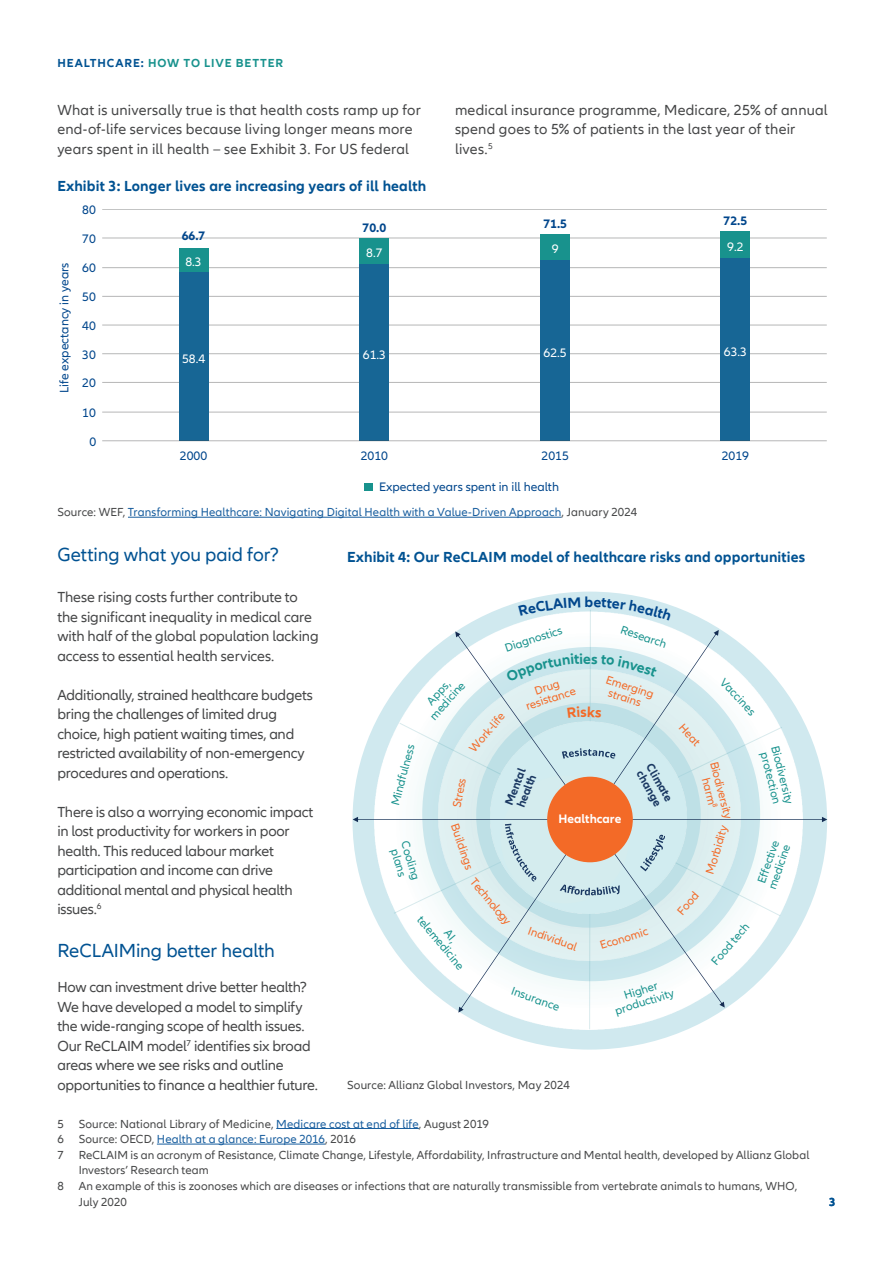
<style>
.page{position:relative;width:893px;height:1263px;background:#fff}
.page>*{position:absolute;margin:0;border:0;box-sizing:border-box;transform-origin:0 0}
.Headline_3{font:19.5px "Allianz Neo";letter-spacing:-.005em;color:#015292}
.Copy{font:15px/19.5px "Allianz Neo";letter-spacing:-.015em;color:#454647}
.Copy-2{font:15px/19.5px "Allianz Neo";letter-spacing:.015em;color:#454647}
.t1{font:700 15px "Allianz Neo";letter-spacing:.01em;color:#015292}
.Copy-3{font:15px/19.5px "Allianz Neo";letter-spacing:.01em;color:#454647}
.t2{font:700 15px "Allianz Neo";color:#01468c}
.t3{font:12.75px "Allianz Neo";color:#01468c}
.t4{font:12.75px "Allianz Neo";color:#fff}
.t5{font:700 12.75px "Allianz Neo";color:#01468c}
.t6{font:700 12.75px "Allianz Neo";color:#fff}
.Disclaimer_Indented{font:12px/15.6px "Allianz Neo";letter-spacing:.01em;color:#454647}
.t7{font:12px/12px "Allianz Neo";color:#18928d;text-align:center}
.t8{font:12px/12px "Allianz Neo";color:#f36a27;text-align:center}
.Disclaimer_footnote{font:12px "Allianz Neo";letter-spacing:.01em;color:#175d9e}
.Disclaimer_Indented-2{font:12px "Allianz Neo";letter-spacing:.005em;color:#175d9e}
.Disclaimer_footnote-2{font:12px "Allianz Neo";letter-spacing:.01em;color:#454647}
.t9{font:700 12px "Allianz Neo";letter-spacing:.075em;color:#18928d}
.t10{font:700 12px/12px "Allianz Neo";color:#1a3862}
.t11{font:700 12px "Allianz Neo";color:#015292}
.s1{color:#015292}
.s2{color:#454647}
.s3{color:#175d9e}
</style>
<div class="page">
<hr style="left:102px;top:412px;width:725px;height:1px;background:#454647">
<hr style="left:102px;top:382px;width:725px;height:1px;background:#454647">
<hr style="left:102px;top:353px;width:725px;height:1px;background:#454647">
<hr style="left:102px;top:325px;width:725px;height:1px;background:#454647">
<hr style="left:102px;top:296px;width:725px;height:1px;background:#454647">
<hr style="left:102px;top:267px;width:725px;height:1px;background:#454647">
<hr style="left:102px;top:238px;width:725px;height:1px;background:#454647">
<hr style="left:102px;top:209px;width:725px;height:1px;background:#454647">
<div style="left:721px;top:258px;width:29px;height:183px;background:#176695"></div>
<div style="left:540px;top:260px;width:30px;height:181px;background:#176695"></div>
<div style="left:360px;top:264px;width:29px;height:177px;background:#176695"></div>
<div style="left:179px;top:272px;width:29px;height:169px;background:#176695"></div>
<div style="left:721px;top:231px;width:29px;height:27px;background:#18928d"></div>
<div style="left:540px;top:234px;width:30px;height:26px;background:#18928d"></div>
<div style="left:360px;top:238px;width:29px;height:26px;background:#18928d"></div>
<div style="left:179px;top:248px;width:29px;height:24px;background:#18928d"></div>
<hr style="left:102px;top:441px;width:725px;height:1px;background:#454647">
<div style="left:365px;top:483px;width:8px;height:8px;background:#18928d"></div>
<hr style="left:128px;top:517px;width:433px;height:1px;background:#175d9e">
<hr style="left:276px;top:1128px;width:143px;height:1px;background:#175d9e">
<hr style="left:157px;top:1144px;width:168px;height:1px;background:#175d9e">
<svg style="left:353px;top:597px;width:474px;height:432px"></svg>
<p class="t9" style="left:57px;top:56px;width:227px"><span class="s1">HEALTHCARE:</span> HOW TO LIVE BETTER</p>
<p class="Copy-2" style="left:57px;top:100px;width:365px">What is universally true is that health costs ramp up for end-of-life services because living longer means more years spent in ill health – see Exhibit 3. For US federal</p>
<p class="Copy-3" style="left:455px;top:100px;width:374px">medical insurance programme, Medicare, 25% of annual spend goes to 5% of patients in the last year of their lives.<sup>5</sup></p>
<p class="t1" style="left:57px;top:178px;width:370px">Exhibit 3: Longer lives are increasing years of ill health</p>
<p class="t3" style="left:57px;top:393px;width:132px;rotate:-90deg">Life expectancy in years</p>
<p class="t3" style="left:82px;top:203px;width:15px">80</p>
<p class="t3" style="left:82px;top:231px;width:15px">70</p>
<p class="t3" style="left:82px;top:260px;width:15px">60</p>
<p class="t3" style="left:82px;top:290px;width:15px">50</p>
<p class="t3" style="left:82px;top:318px;width:15px">40</p>
<p class="t3" style="left:82px;top:347px;width:15px">30</p>
<p class="t3" style="left:82px;top:376px;width:15px">20</p>
<p class="t3" style="left:82px;top:405px;width:15px">10</p>
<p class="t3" style="left:90px;top:434px;width:8px">0</p>
<p class="t5" style="left:182px;top:229px;width:25px">66.7</p>
<p class="t4" style="left:185px;top:254px;width:18px">8.3</p>
<p class="t5" style="left:363px;top:220px;width:25px">70.0</p>
<p class="t5" style="left:543px;top:216px;width:25px">71.5</p>
<p class="t5" style="left:724px;top:213px;width:25px">72.5</p>
<p class="t4" style="left:366px;top:245px;width:18px">8.7</p>
<p class="t4" style="left:552px;top:241px;width:8px">9</p>
<p class="t4" style="left:727px;top:239px;width:18px">9.2</p>
<p class="t4" style="left:182px;top:351px;width:25px">58.4</p>
<p class="t4" style="left:363px;top:347px;width:25px">61.3</p>
<p class="t4" style="left:544px;top:345px;width:25px">62.5</p>
<p class="t4" style="left:724px;top:344px;width:25px">63.3</p>
<p class="t3" style="left:180px;top:449px;width:29px">2000</p>
<p class="t3" style="left:361px;top:449px;width:29px">2010</p>
<p class="t3" style="left:541px;top:449px;width:29px">2015</p>
<p class="t3" style="left:722px;top:449px;width:29px">2019</p>
<p class="t3" style="left:379px;top:479px;width:181px">Expected years spent in ill health</p>
<p class="Disclaimer_footnote" style="left:57px;top:505px;width:581px"><span class="s2">Source: WEF,</span> Transforming Healthcare: Navigating Digital Health with a Value-Driven Approach<span class="s2">, January 2024</span></p>
<p class="Headline_3" style="left:57px;top:543px;width:223px">Getting what you paid for?</p>
<p class="Copy" style="left:57px;top:588px;width:263px">These rising costs further contribute to the significant inequality in medical care with half of the global population lacking access to essential health services.</p>
<p class="Copy" style="left:57px;top:685px;width:257px">Additionally, strained healthcare budgets bring the challenges of limited drug choice, high patient waiting times, and restricted availability of non-emergency procedures and operations.</p>
<p class="Copy" style="left:57px;top:802px;width:258px">There is also a worrying economic impact in lost productivity for workers in poor health. This reduced labour market participation and income can drive additional mental and physical health issues.<sup>6</sup></p>
<p class="Headline_3" style="left:57px;top:939px;width:219px">ReCLAIMing better health</p>
<p class="Copy" style="left:57px;top:978px;width:262px">How can investment drive better health?<br>We have developed a model to simplify the wide-ranging scope of health issues.<br>Our ReCLAIM model<sup>7</sup> identifies six broad areas where we see risks and outline opportunities to finance a healthier future.</p>
<p class="t1" style="left:347px;top:548px;width:460px">Exhibit 4: Our ReCLAIM model of healthcare risks and opportunities</p>
<p class="t2" style="left:585px;top:593px;width:10px">b</p>
<p class="t7" style="left:503px;top:643px;width:61px;rotate:-18deg">Diagnostics</p>
<p class="t7" style="left:623px;top:624px;width:49px;rotate:19deg">Research</p>
<p class="t8" style="left:521px;top:689px;width:53px;rotate:-18deg">Drug resistance</p>
<p class="t8" style="left:608px;top:673px;width:51px;rotate:19deg">Emerging strains</p>
<p class="t7" style="left:726px;top:676px;width:47px;rotate:47deg">Vaccines</p>
<p class="t7" style="left:419px;top:706px;width:48px;rotate:-48deg">Apps, medicine</p>
<p class="t8" style="left:467px;top:746px;width:49px;rotate:-49deg">Work-life</p>
<p class="t8" style="left:685px;top:721px;width:27px;rotate:48deg">Heat</p>
<p class="t7" style="left:389px;top:803px;width:64px;rotate:-75deg">Mindfulness</p>
<p class="t7" style="left:781px;top:744px;width:61px;text-align:left;rotate:76deg">Biodiversity protection</p>
<p class="t8" style="left:719px;top:760px;width:60px;rotate:75deg">Biodiversity harm<sup>8</sup></p>
<p class="t8" style="left:704px;top:872px;width:52px;rotate:-73deg">Morbidity</p>
<p class="t10" style="left:503px;top:802px;width:40px;rotate:-69deg">Mental health</p>
<p class="t10" style="left:654px;top:761px;width:43px;rotate:60deg">Climate change</p>
<p class="t8" style="left:451px;top:806px;width:31px;rotate:-79deg">Stress</p>
<p class="t6" style="left:559px;top:811px;width:64px">Healthcare</p>
<p class="t8" style="left:460px;top:822px;width:49px;rotate:71deg">Buildings</p>
<p class="t8" style="left:477px;top:876px;width:58px;rotate:50deg">Technology</p>
<p class="t7" style="left:755px;top:883px;width:48px;text-align:left;rotate:-71deg">Effective medicine</p>
<p class="t7" style="left:410px;top:840px;width:42px;rotate:73deg">Cooling plans</p>
<p class="t8" style="left:675px;top:909px;width:28px;rotate:-49deg">Food</p>
<p class="t7" style="left:433px;top:906px;width:68px;rotate:50deg">AI, telemedicine</p>
<p class="t7" style="left:709px;top:959px;width:53px;rotate:-49deg">Food tech</p>
<p class="t8" style="left:531px;top:924px;width:53px;rotate:20deg">Individual</p>
<p class="t8" style="left:599px;top:940px;width:51px;rotate:-17deg">Economic</p>
<p class="t7" style="left:610px;top:994px;width:63px;rotate:-17deg">Higher productivity</p>
<p class="t7" style="left:514px;top:985px;width:52px;rotate:20deg">Insurance</p>
<p class="Disclaimer_footnote-2" style="left:347px;top:1078px;width:224px">Source: Allianz Global Investors, May 2024</p>
<p class="Disclaimer_Indented" style="left:57px;top:1116px;width:433px">5 Source: National Library of Medicine, <span class="s3">Medicare cost at end of life</span>, August 2019</p>
<p class="Disclaimer_Indented-2" style="left:57px;top:1132px;width:300px"><span class="s2">6 Source: OECD,</span> Health at a glance: Europe 2016<span class="s2">, 2016</span></p>
<p class="Disclaimer_Indented" style="left:79px;top:1147px;width:732px;text-indent:-21px">7 ReCLAIM is an acronym of Resistance, Climate Change, Lifestyle, Affordability, Infrastructure and Mental health, developed by Allianz Global<br>Investors’ Research team</p>
<p class="Disclaimer_Indented" style="left:79px;top:1178px;width:720px;text-indent:-21px">8 An example of this is zoonoses which are diseases or infections that are naturally transmissible from vertebrate animals to humans, WHO,<br>July 2020</p>
<p class="t11" style="left:829px;top:1194px;width:8px">3</p>
</div>
